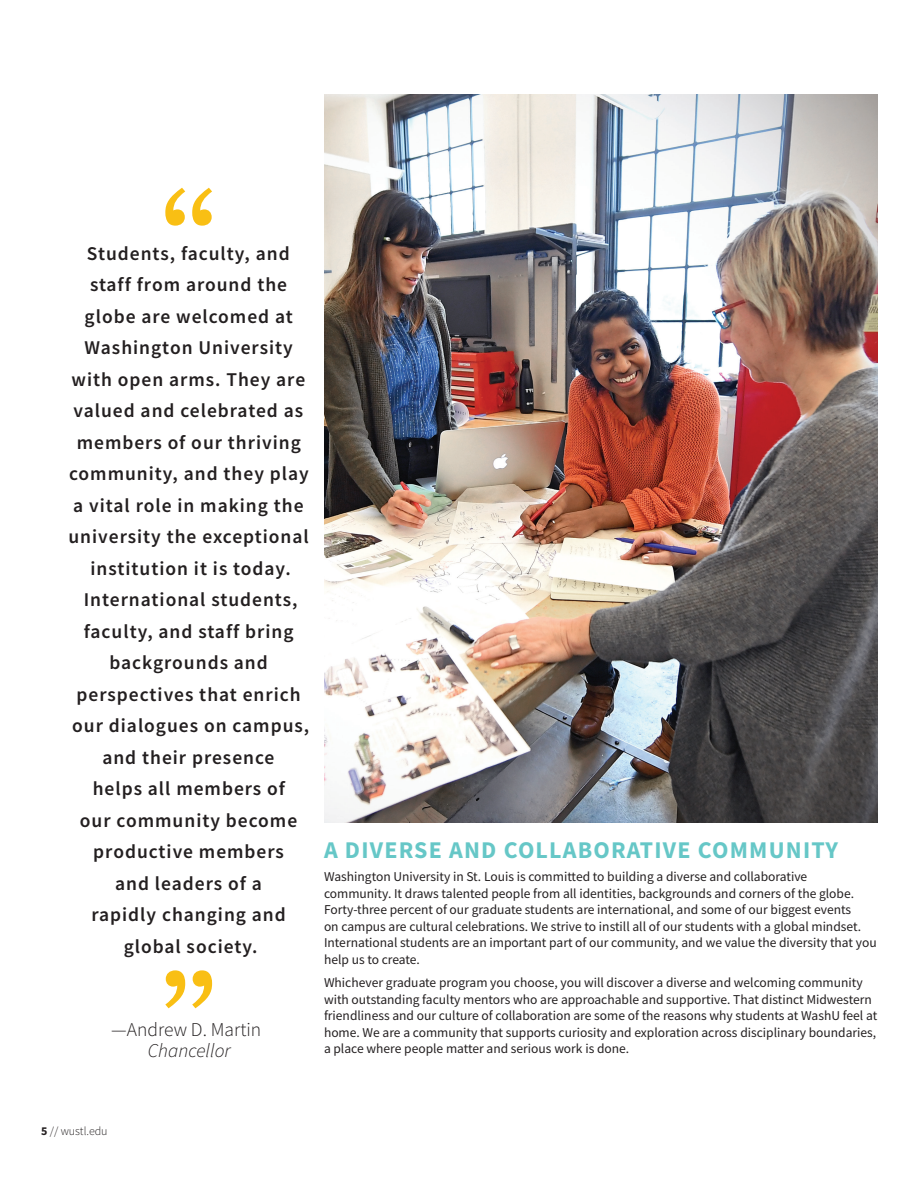
<style>
.page{position:relative;width:918px;height:1188px;background:#fff}
.page>*{position:absolute;margin:0;border:0;box-sizing:border-box;transform-origin:0 0}
.Headline{font:700 24px "Source Sans Pro";letter-spacing:.05em;color:#66c7c7}
.InCopy_Headline{font:600 19.5px/31.5px "Source Sans Pro";letter-spacing:.05em;color:#231f20;text-align:center}
.InCopy_Headline-2{font:300 19.5px/21px "Source Sans Pro";color:#231f20;text-align:center}
.Body_copy{font:13.5px/16.5px "Source Sans Pro";color:#231f20}
.t1{font:300 12px "Source Sans Pro";color:#231f20}
.s1{font-style:italic}
.s2{font-weight:700}
</style>
<div class="page">
<img style="left:324px;top:94px;width:554px;height:728px">
<svg style="left:165px;top:188px;width:47px;height:38px"></svg>
<svg style="left:165px;top:970px;width:47px;height:38px"></svg>
<p class="InCopy_Headline" style="left:69px;top:237px;width:242px">Students, faculty, and staff from around the globe are welcomed at<br>Washington University with open arms. They are valued and celebrated as members of our thriving community, and they play a vital role in making the university the exceptional institution it is today.<br>International students, faculty, and staff bring backgrounds and perspectives that enrich our dialogues on campus, and their presence<br>helps all members of<br>our community become productive members<br>and leaders of a<br>rapidly changing and global society.</p>
<p class="InCopy_Headline-2" style="left:111px;top:1019px;width:152px">—Andrew D. Martin<br><span class="s1">Chancellor</span></p>
<p class="Headline" style="left:324px;top:834px;width:516px">A DIVERSE AND COLLABORATIVE COMMUNITY</p>
<p class="Body_copy" style="left:324px;top:869px;width:554px">Washington University in St. Louis is committed to building a diverse and collaborative community. It draws talented people from all identities, backgrounds and corners of the globe.<br>Forty-three percent of our graduate students are international, and some of our biggest events<br>on campus are cultural celebrations. We strive to instill all of our students with a global mindset.<br>International students are an important part of our community, and we value the diversity that you help us to create.</p>
<p class="Body_copy" style="left:324px;top:974px;width:555px">Whichever graduate program you choose, you will discover a diverse and welcoming community with outstanding faculty mentors who are approachable and supportive. That distinct Midwestern friendliness and our culture of collaboration are some of the reasons why students at WashU feel at home. We are a community that supports curiosity and exploration across disciplinary boundaries, a place where people matter and serious work is done.</p>
<p class="t1" style="left:41px;top:1124px;width:68px"><span class="s2">5</span> // wustl.edu</p>
</div>
